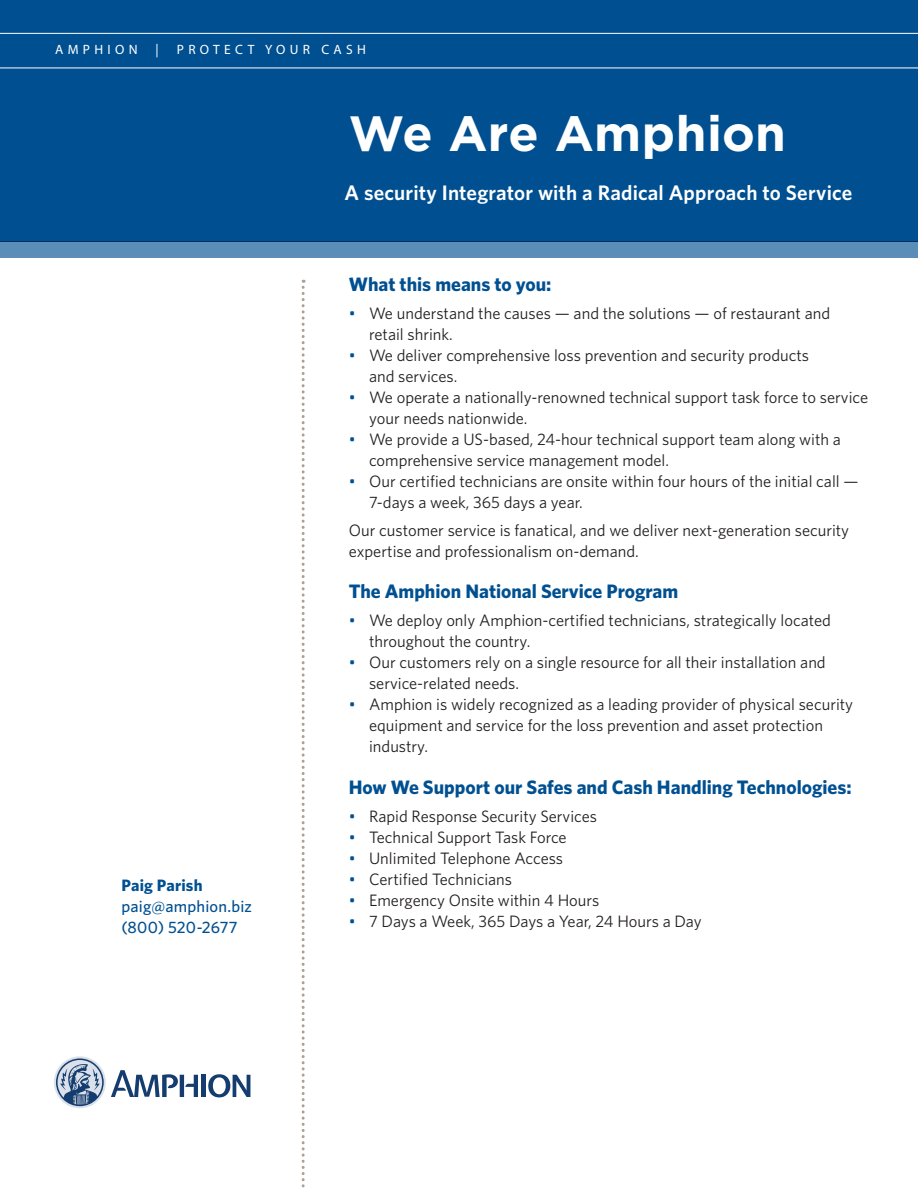
<style>
.page{position:relative;width:918px;height:1188px;background:#fff}
.page>*{position:absolute;margin:0;border:0;box-sizing:border-box;transform-origin:0 0}
.t1{font:700 49.5px "Gotham";letter-spacing:.005em;color:#fff}
.t2{font:600 21px "Whitney";letter-spacing:.005em;color:#fff}
.t3{font:700 19.5px "Whitney";color:#005091}
.t4{font:16.5px/21px "Whitney";color:#231f20}
.t5{font:500 16.5px/21px "Whitney";letter-spacing:.01em;color:#005091}
.t6{font:700 16.5px "Whitney";letter-spacing:.01em;color:#005091}
.t7{font:13.5px "Myriad Pro";letter-spacing:.32em;color:#fff}
.s1{color:#005091}
</style>
<div class="page">
<div style="left:0;top:0;width:918px;height:241px;background:#005091"></div>
<hr style="left:0;top:33px;width:918px;height:1px;background:#fff">
<hr style="left:0;top:68px;width:918px;height:1px;background:#fff">
<svg style="left:302px;top:280px;width:3px;height:908px"></svg>
<div style="left:0;top:241px;width:918px;height:17px;background:#5a8db7"></div>
<svg style="left:54px;top:1056px;width:52px;height:52px"></svg>
<svg style="left:111px;top:1070px;width:87px;height:27px"></svg>
<hr style="left:202px;top:1075px;width:4px;height:22px;background:#153c6e">
<svg style="left:208px;top:1074px;width:42px;height:23px"></svg>
<svg style="left:56px;top:1058px;width:48px;height:48px;background:#95a7be"></svg>
<p class="t7" style="left:55px;top:41px;width:84px">AMPHION</p>
<p class="t7" style="left:156px;top:41px;width:5px">|</p>
<p class="t7" style="left:177px;top:41px;width:191px">PROTECT YOUR CASH</p>
<p class="t6" style="left:122px;top:874px;width:83px">Paig Parish</p>
<p class="t5" style="left:122px;top:896px;width:132px">paig@amphion.biz (800) 520-2677</p>
<h1 class="t1" style="left:349px;top:100px;width:439px">We Are Amphion</h1>
<p class="t2" style="left:345px;top:178px;width:509px">A security Integrator with a Radical Approach to Service</p>
<p class="t3" style="left:349px;top:271px;width:204px">What this means to you:</p>
<p class="t4" style="left:369px;top:302px;width:463px;text-indent:-20px"><span class="s1">•</span> We understand the causes — and the solutions — of restaurant and retail shrink.</p>
<p class="t4" style="left:369px;top:344px;width:442px;text-indent:-20px"><span class="s1">•</span> We deliver comprehensive loss prevention and security products and services.</p>
<p class="t4" style="left:369px;top:386px;width:501px;text-indent:-20px"><span class="s1">•</span> We operate a nationally-renowned technical support task force to service your needs nationwide.</p>
<p class="t4" style="left:369px;top:428px;width:473px;text-indent:-20px"><span class="s1">•</span> We provide a US-based, 24-hour technical support team along with a comprehensive service management model.</p>
<p class="t4" style="left:369px;top:470px;width:491px;text-indent:-20px"><span class="s1">•</span> Our certified technicians are onsite within four hours of the initial call —<br>7-days a week, 365 days a year.</p>
<p class="t4" style="left:349px;top:519px;width:502px">Our customer service is fanatical, and we deliver next-generation security expertise and professionalism on-demand.</p>
<p class="t3" style="left:349px;top:579px;width:331px">The Amphion National Service Program</p>
<p class="t4" style="left:369px;top:610px;width:463px;text-indent:-20px"><span class="s1">•</span> We deploy only Amphion-certified technicians, strategically located throughout the country.</p>
<p class="t4" style="left:369px;top:652px;width:458px;text-indent:-20px"><span class="s1">•</span> Our customers rely on a single resource for all their installation and service-related needs.</p>
<p class="t4" style="left:369px;top:694px;width:486px;text-indent:-20px"><span class="s1">•</span> Amphion is widely recognized as a leading provider of physical security equipment and service for the loss prevention and asset protection industry.</p>
<p class="t3" style="left:349px;top:774px;width:504px">How We Support our Safes and Cash Handling Technologies:</p>
<p class="t4" style="left:349px;top:805px;width:250px"><span class="s1">•</span> Rapid Response Security Services</p>
<p class="t4" style="left:349px;top:826px;width:219px"><span class="s1">•</span> Technical Support Task Force</p>
<p class="t4" style="left:349px;top:847px;width:216px"><span class="s1">•</span> Unlimited Telephone Access</p>
<p class="t4" style="left:349px;top:868px;width:165px"><span class="s1">•</span> Certified Technicians</p>
<p class="t4" style="left:349px;top:889px;width:252px"><span class="s1">•</span> Emergency Onsite within 4 Hours</p>
<p class="t4" style="left:349px;top:910px;width:354px"><span class="s1">•</span> 7 Days a Week, 365 Days a Year, 24 Hours a Day</p>
</div>
